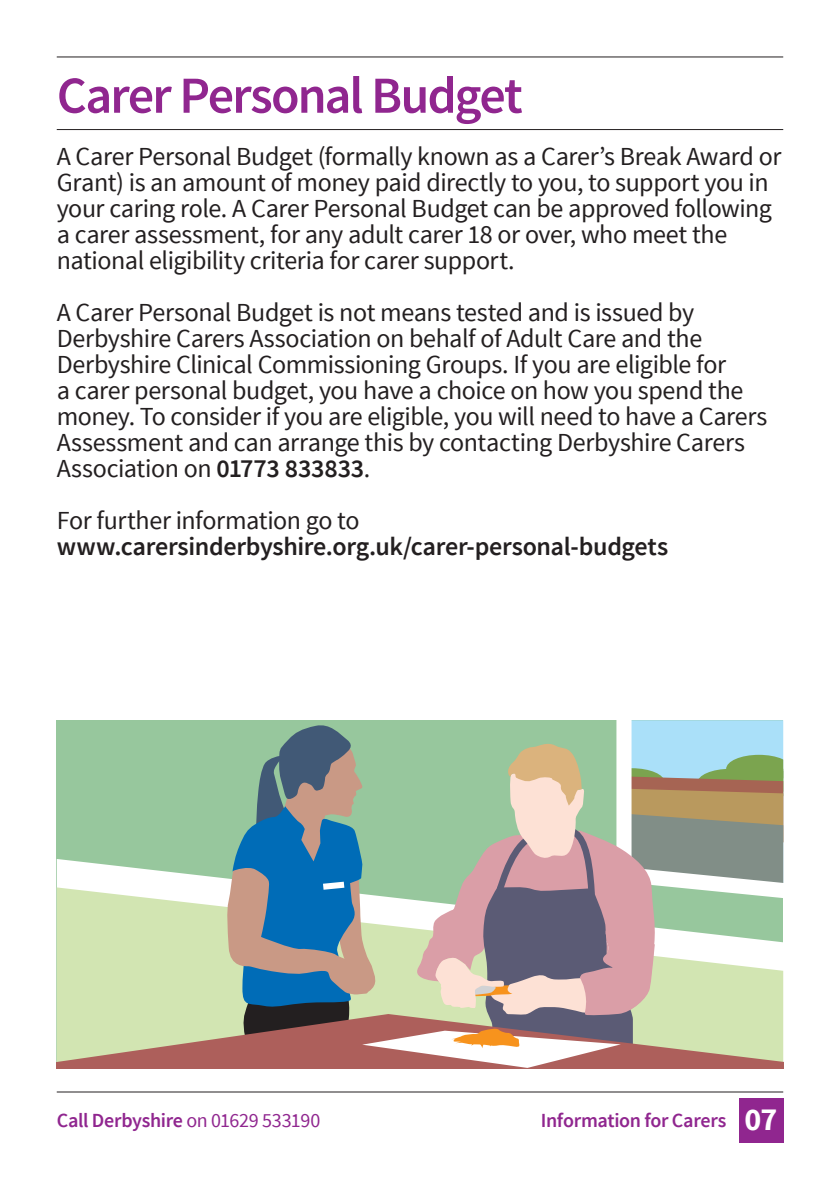
<style>
.page{position:relative;width:840px;height:1191px;background:#fff}
.page>*{position:absolute;margin:0;border:0;box-sizing:border-box;transform-origin:0 0}
.t1{font:600 52px "Source Sans Pro";letter-spacing:-.04em;color:#90268f}
.t2{font:700 32px "Source Sans Pro";color:#fff}
.t3{font:26px/26px "Source Sans Pro";letter-spacing:-.015em;color:#231f20}
.t4{font:600 26px "Source Sans Pro";letter-spacing:-.015em;color:#231f20}
.t5{font:600 20px "Source Sans Pro";letter-spacing:-.015em;color:#90268f}
.s1{font-weight:600}
.s2{font-weight:400}
</style>
<div class="page">
<hr style="left:57px;top:57px;width:725px;height:1px;background:#231f20">
<hr style="left:57px;top:1091px;width:725px;height:1px;background:#231f20">
<div style="left:738px;top:1098px;width:44px;height:44px;background:#90268f"></div>
<svg style="left:57px;top:720px;width:725px;height:348px;background:#a7b3a2"></svg>
<hr style="left:57px;top:129px;width:725px;height:1px;background:#231f20">
<h1 class="t1" style="left:57px;top:63px;width:467px">Carer Personal Budget</h1>
<p class="t3" style="left:57px;top:144px;width:725px">A Carer Personal Budget (formally known as a Carer’s Break Award or Grant) is an amount of money paid directly to you, to support you in your caring role. A Carer Personal Budget can be approved following a carer assessment, for any adult carer 18 or over, who meet the national eligibility criteria for carer support.</p>
<p class="t3" style="left:57px;top:300px;width:711px">A Carer Personal Budget is not means tested and is issued by Derbyshire Carers Association on behalf of Adult Care and the Derbyshire Clinical Commissioning Groups. If you are eligible for<br>a carer personal budget, you have a choice on how you spend the money. To consider if you are eligible, you will need to have a Carers Assessment and can arrange this by contacting Derbyshire Carers Association on <span class="s1">01773 833833</span>.</p>
<p class="t3" style="left:57px;top:508px;width:304px">For further information go to</p>
<p class="t4" style="left:57px;top:530px;width:612px">www.carersinderbyshire.org.uk/carer-personal-budgets</p>
<p class="t5" style="left:57px;top:1107px;width:265px">Call Derbyshire <span class="s2">on 01629 533190</span></p>
<p class="t2" style="left:744px;top:1098px;width:34px">07</p>
<p class="t5" style="left:540px;top:1107px;width:187px">Information for Carers</p>
</div>
